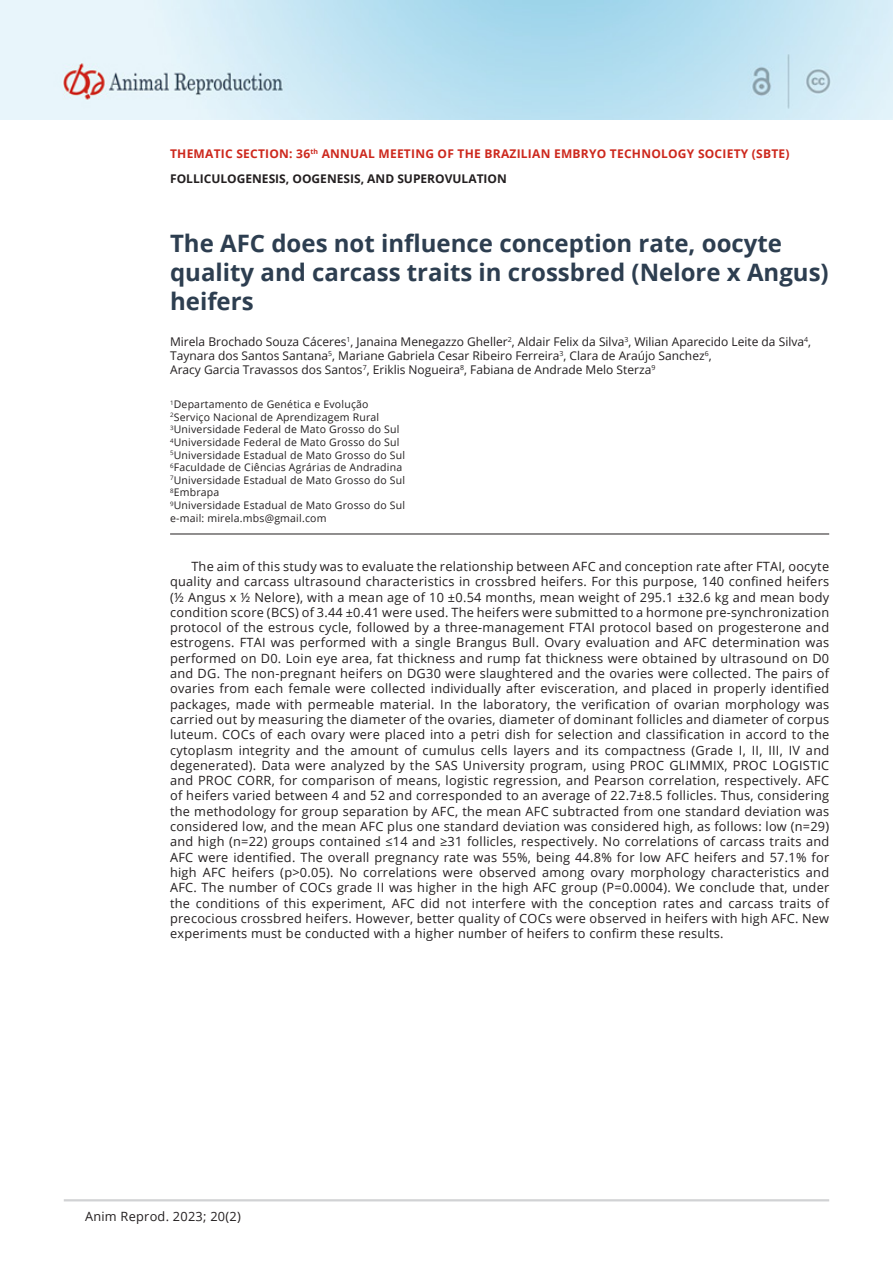
<style>
.page{position:relative;width:893px;height:1263px;background:#fff}
.page>*{position:absolute;margin:0;border:0;box-sizing:border-box;transform-origin:0 0}
.ArticleTitle{font:700 24px/28.8px "Open Sans";color:#2d3e50}
.Abstract{font:12.75px/15.3px "Open Sans";letter-spacing:.02em;color:#231f20;text-align:justify}
.Authors{font:12px/14.4px "Open Sans";color:#231f20}
.t1{font:700 12px/24.9px "Open Sans";letter-spacing:.02em;color:#cd281d}
.Affiliations{font:10.5px "Open Sans";letter-spacing:.02em;color:#231f20}
.Correspondence{font:10.5px "Open Sans";letter-spacing:.02em;color:#231f20}
.s1{color:#231f20}
</style>
<div class="page">
<img style="left:1px;top:1px;width:892px;height:118px">
<hr style="left:64px;top:1199px;width:765px;height:2px;background:#d1d2d4">
<hr style="left:170px;top:534px;width:659px;height:1px;background:#231f20">
<p class="t1" style="left:170px;top:141px;width:621px">THEMATIC SECTION: 36<sup>th</sup> ANNUAL MEETING OF THE BRAZILIAN EMBRYO TECHNOLOGY SOCIETY (SBTE)<br><span class="s1">FOLLICULOGENESIS, OOGENESIS, AND SUPEROVULATION</span></p>
<p class="ArticleTitle" style="left:170px;top:229px;width:660px">The AFC does not influence conception rate, oocyte quality and carcass traits in crossbred (Nelore x Angus) heifers</p>
<p class="Authors" style="left:170px;top:334px;width:642px">Mirela Brochado Souza Cáceres<sup>1</sup>, Janaina Menegazzo Gheller<sup>2</sup>, Aldair Felix da Silva<sup>3</sup>, Wilian Aparecido Leite da Silva<sup>4</sup>,<br>Taynara dos Santos Santana<sup>5</sup>, Mariane Gabriela Cesar Ribeiro Ferreira<sup>3</sup>, Clara de Araújo Sanchez<sup>6</sup>,<br>Aracy Garcia Travassos dos Santos<sup>7</sup>, Eriklis Nogueira<sup>8</sup>, Fabiana de Andrade Melo Sterza<sup>9</sup></p>
<p class="Affiliations" style="left:170px;top:397px;width:200px"><sup>1</sup>Departamento de Genética e Evolução</p>
<p class="Affiliations" style="left:170px;top:410px;width:211px"><sup>2</sup>Serviço Nacional de Aprendizagem Rural</p>
<p class="Affiliations" style="left:170px;top:422px;width:231px"><sup>3</sup>Universidade Federal de Mato Grosso do Sul</p>
<p class="Affiliations" style="left:170px;top:435px;width:231px"><sup>4</sup>Universidade Federal de Mato Grosso do Sul</p>
<p class="Affiliations" style="left:170px;top:448px;width:237px"><sup>5</sup>Universidade Estadual de Mato Grosso do Sul</p>
<p class="Affiliations" style="left:170px;top:460px;width:234px"><sup>6</sup>Faculdade de Ciências Agrárias de Andradina</p>
<p class="Affiliations" style="left:170px;top:473px;width:237px"><sup>7</sup>Universidade Estadual de Mato Grosso do Sul</p>
<p class="Affiliations" style="left:170px;top:485px;width:51px"><sup>8</sup>Embrapa</p>
<p class="Affiliations" style="left:170px;top:498px;width:237px"><sup>9</sup>Universidade Estadual de Mato Grosso do Sul</p>
<p class="Correspondence" style="left:170px;top:511px;width:158px">e-mail: mirela.mbs@gmail.com</p>
<p class="Abstract" style="left:170px;top:558px;width:661px;text-indent:21px">The aim of this study was to evaluate the relationship between AFC and conception rate after FTAI, oocyte quality and carcass ultrasound characteristics in crossbred heifers. For this purpose, 140 confined heifers (½ Angus x ½ Nelore), with a mean age of 10 ±0.54 months, mean weight of 295.1 ±32.6 kg and mean body condition score (BCS) of 3.44 ±0.41 were used. The heifers were submitted to a hormone pre-synchronization protocol of the estrous cycle, followed by a three-management FTAI protocol based on progesterone and estrogens. FTAI was performed with a single Brangus Bull. Ovary evaluation and AFC determination was performed on D0. Loin eye area, fat thickness and rump fat thickness were obtained by ultrasound on D0 and DG. The non-pregnant heifers on DG30 were slaughtered and the ovaries were collected. The pairs of ovaries from each female were collected individually after evisceration, and placed in properly identified packages, made with permeable material. In the laboratory, the verification of ovarian morphology was carried out by measuring the diameter of the ovaries, diameter of dominant follicles and diameter of corpus luteum. COCs of each ovary were placed into a petri dish for selection and classification in accord to the cytoplasm integrity and the amount of cumulus cells layers and its compactness (Grade I, II, III, IV and degenerated). Data were analyzed by the SAS University program, using PROC GLIMMIX, PROC LOGISTIC and PROC CORR, for comparison of means, logistic regression, and Pearson correlation, respectively. AFC of heifers varied between 4 and 52 and corresponded to an average of 22.7±8.5 follicles. Thus, considering the methodology for group separation by AFC, the mean AFC subtracted from one standard deviation was considered low, and the mean AFC plus one standard deviation was considered high, as follows: low (n=29) and high (n=22) groups contained ≤14 and ≥31 follicles, respectively. No correlations of carcass traits and AFC were identified. The overall pregnancy rate was 55%, being 44.8% for low AFC heifers and 57.1% for high AFC heifers (p&gt;0.05). No correlations were observed among ovary morphology characteristics and AFC. The number of COCs grade II was higher in the high AFC group (P=0.0004). We conclude that, under the conditions of this experiment, AFC did not interfere with the conception rates and carcass traits of precocious crossbred heifers. However, better quality of COCs were observed in heifers with high AFC. New experiments must be conducted with a higher number of heifers to confirm these results.</p>
<p class="Abstract" style="left:85px;top:1208px;width:157px">Anim Reprod. 2023; 20(2)</p>
</div>
